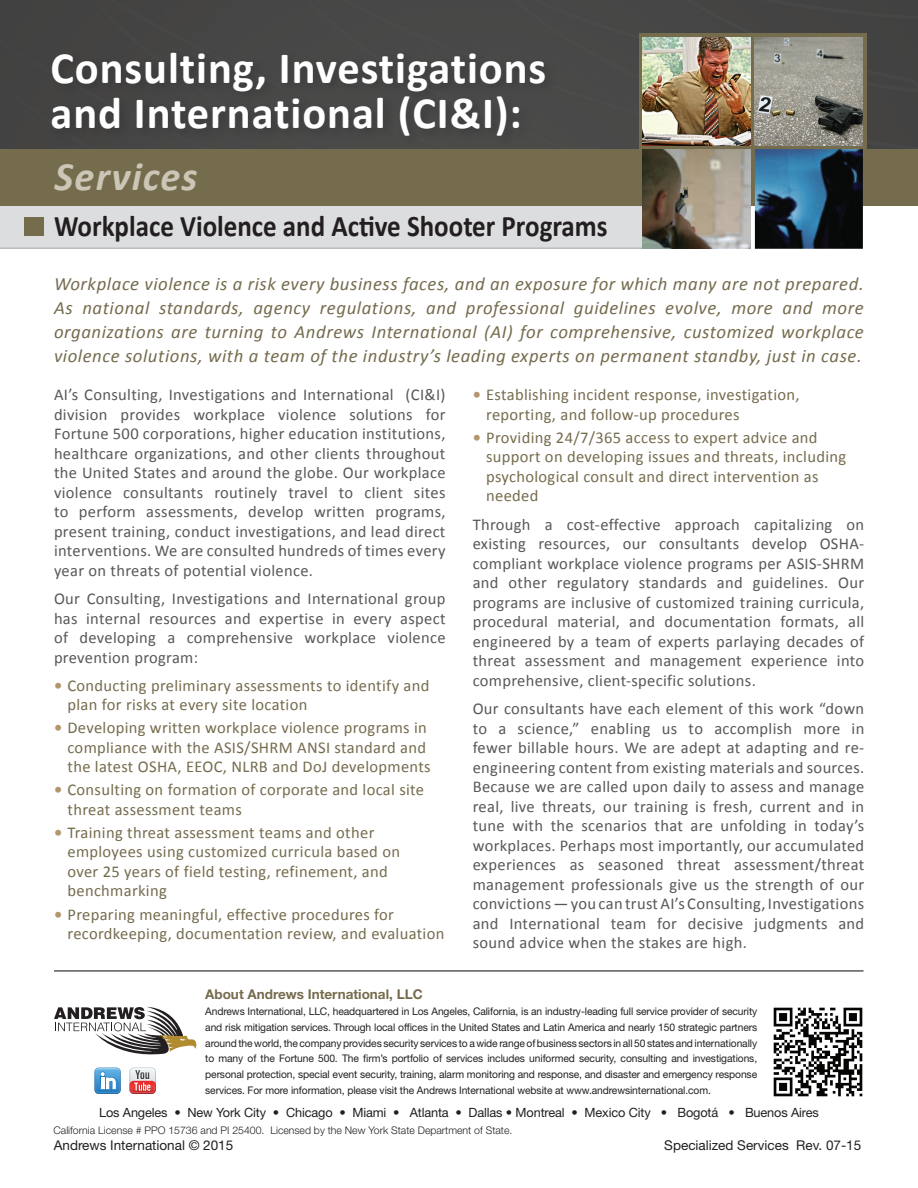
<style>
.page{position:relative;width:918px;height:1188px;background:#fff}
.page>*{position:absolute;margin:0;border:0;box-sizing:border-box;transform-origin:0 0}
.t1{font:700 45px/45px "Calibri";letter-spacing:.02em;color:#fff}
.t2{font:italic 700 40.5px "Calibri";letter-spacing:.03em;color:#cbc6b5}
.t3{font:700 30px "Calibri";color:#231f20;scale:.9 1}
.t4{font:italic 18.75px/24px "Calibri";letter-spacing:.03em;color:#756c4e;text-align:justify}
.t5{font:16.5px/19.5px "Calibri";letter-spacing:.02em;color:#57585a;text-align:justify}
.t6{font:16.5px/19.5px "Calibri";letter-spacing:.02em;color:#756c4e}
.t7{font:13.5px "Helvetica Neue LT Std";color:#231f20}
.t8{font:700 13.5px "Helvetica Neue LT Std";color:#756c4e}
.t9{font:12.75px "Helvetica Neue LT Std";letter-spacing:-.01em;color:#231f20}
.t10{font:10.5px/15.8px "Helvetica Neue LT Std";letter-spacing:-.01em;color:#231f20;text-align:justify}
.t11{font:300 10.5px "Helvetica Neue LT Std";color:#231f20}
.s1{font-weight:700;color:#b4966e}
</style>
<div class="page">
<div style="left:0;top:0;width:918px;height:149px;background:#464645"></div>
<div style="left:0;top:149px;width:918px;height:57px;background:#756c4e"></div>
<img style="left:773px;top:1007px;width:90px;height:90px">
<svg style="left:94px;top:1068px;width:27px;height:26px"></svg>
<svg style="left:130px;top:1068px;width:26px;height:26px"></svg>
<svg style="left:54px;top:1007px;width:142px;height:47px"></svg>
<hr style="left:54px;top:970px;width:810px;height:2px;background:#57585a">
<div style="left:49px;top:49px;width:508px;height:99px;background:#454444"></div>
<div style="left:0;top:206px;width:643px;height:42px;background:#dcdddf"></div>
<hr style="left:0;top:248px;width:643px;height:1px;background:#a8a9ad">
<div style="left:24px;top:218px;width:19px;height:18px;background:#756c4e"></div>
<svg style="left:639px;top:33px;width:227px;height:172px;fill:#756c4e"></svg>
<img style="left:642px;top:149px;width:108px;height:100px">
<img style="left:755px;top:37px;width:108px;height:108px">
<img style="left:755px;top:149px;width:108px;height:100px">
<img style="left:642px;top:37px;width:108px;height:108px">
<h1 class="t1" style="left:50px;top:45px;width:497px">Consulting, Investigations and International (CI&amp;I):</h1>
<h2 class="t2" style="left:55px;top:151px;width:145px">Services</h2>
<h3 class="t3" style="left:54px;top:207px;width:616px">Workplace Violence and Active Shooter Programs</h3>
<p class="t4" style="left:54px;top:271px;width:811px">Workplace violence is a risk every business faces, and an exposure for which many are not prepared.<br>As national standards, agency regulations, and professional guidelines evolve, more and more organizations are turning to Andrews International (AI) for comprehensive, customized workplace violence solutions, with a team of the industry’s leading experts on permanent standby, just in case.</p>
<p class="t5" style="left:54px;top:385px;width:393px">AI’s Consulting, Investigations and International (CI&amp;I) division provides workplace violence solutions for Fortune 500 corporations, higher education institutions, healthcare organizations, and other clients throughout the United States and around the globe. Our workplace violence consultants routinely travel to client sites to perform assessments, develop written programs, present training, conduct investigations, and lead direct interventions. We are consulted hundreds of times every year on threats of potential violence.</p>
<p class="t5" style="left:54px;top:589px;width:393px">Our Consulting, Investigations and International group has internal resources and expertise in every aspect of developing a comprehensive workplace violence prevention program:</p>
<p class="t6" style="left:67px;top:676px;width:363px;text-indent:-13px"><span class="s1">•</span> Conducting preliminary assessments to identify and plan for risks at every site location</p>
<p class="t6" style="left:67px;top:718px;width:365px;text-indent:-13px"><span class="s1">•</span> Developing written workplace violence programs in compliance with the ASIS/SHRM ANSI standard and the latest OSHA, EEOC, NLRB and DoJ developments</p>
<p class="t6" style="left:67px;top:780px;width:358px;text-indent:-13px"><span class="s1">•</span> Consulting on formation of corporate and local site threat assessment teams</p>
<p class="t6" style="left:67px;top:823px;width:334px;text-indent:-13px"><span class="s1">•</span> Training threat assessment teams and other employees using customized curricula based on over 25 years of field testing, refinement, and benchmarking</p>
<p class="t6" style="left:67px;top:904px;width:378px;text-indent:-13px"><span class="s1">•</span> Preparing meaningful, effective procedures for recordkeeping, documentation review, and evaluation</p>
<p class="t6" style="left:486px;top:385px;width:315px;text-indent:-13px"><span class="s1">•</span> Establishing incident response, investigation, reporting, and follow-up procedures</p>
<p class="t6" style="left:486px;top:428px;width:362px;text-indent:-13px"><span class="s1">•</span> Providing 24/7/365 access to expert advice and support on developing issues and threats, including psychological consult and direct intervention as needed</p>
<p class="t5" style="left:473px;top:514px;width:393px">Through a cost-effective approach capitalizing on existing resources, our consultants develop OSHA&shy;compliant workplace violence programs per ASIS-SHRM and other regulatory standards and guidelines. Our programs are inclusive of customized training curricula, procedural material, and documentation formats, all engineered by a team of experts parlaying decades of threat assessment and management experience into comprehensive, client-specific solutions.</p>
<p class="t5" style="left:473px;top:699px;width:393px">Our consultants have each element of this work “down to a science,” enabling us to accomplish more in fewer billable hours. We are adept at adapting and re&shy;engineering content from existing materials and sources.<br>Because we are called upon daily to assess and manage real, live threats, our training is fresh, current and in tune with the scenarios that are unfolding in today’s workplaces. Perhaps most importantly, our accumulated experiences as seasoned threat assessment/threat management professionals give us the strength of our convictions — you can trust AI’s Consulting, Investigations and International team for decisive judgments and sound advice when the stakes are high.</p>
<p class="t8" style="left:205px;top:986px;width:219px">About Andrews International, LLC</p>
<p class="t10" style="left:205px;top:1003px;width:554px">Andrews International, LLC, headquartered in Los Angeles, California, is an industry-leading full service provider of security and risk mitigation services. Through local offices in the United States and Latin America and nearly 150 strategic partners around the world, the company provides security services to a wide range of business sectors in all 50 states and internationally to many of the Fortune 500. The firm’s portfolio of services includes uniformed security, consulting and investigations, personal protection, special event security, training, alarm monitoring and response, and disaster and emergency response services. For more information, please visit the Andrews International website at www.andrewsinternational.com.</p>
<p class="t11" style="left:54px;top:1124px;width:460px">California License # PPO 15736 and PI 25400. Licensed by the New York State Department of State.</p>
<p class="t9" style="left:99px;top:1105px;width:721px">Los Angeles • New York City • Chicago • Miami • Atlanta • Dallas • Montreal • Mexico City • Bogotá • Buenos Aires</p>
<p class="t7" style="left:54px;top:1138px;width:181px">Andrews International © 2015</p>
<p class="t7" style="left:664px;top:1138px;width:199px">Specialized Services Rev. 07-15</p>
</div>
